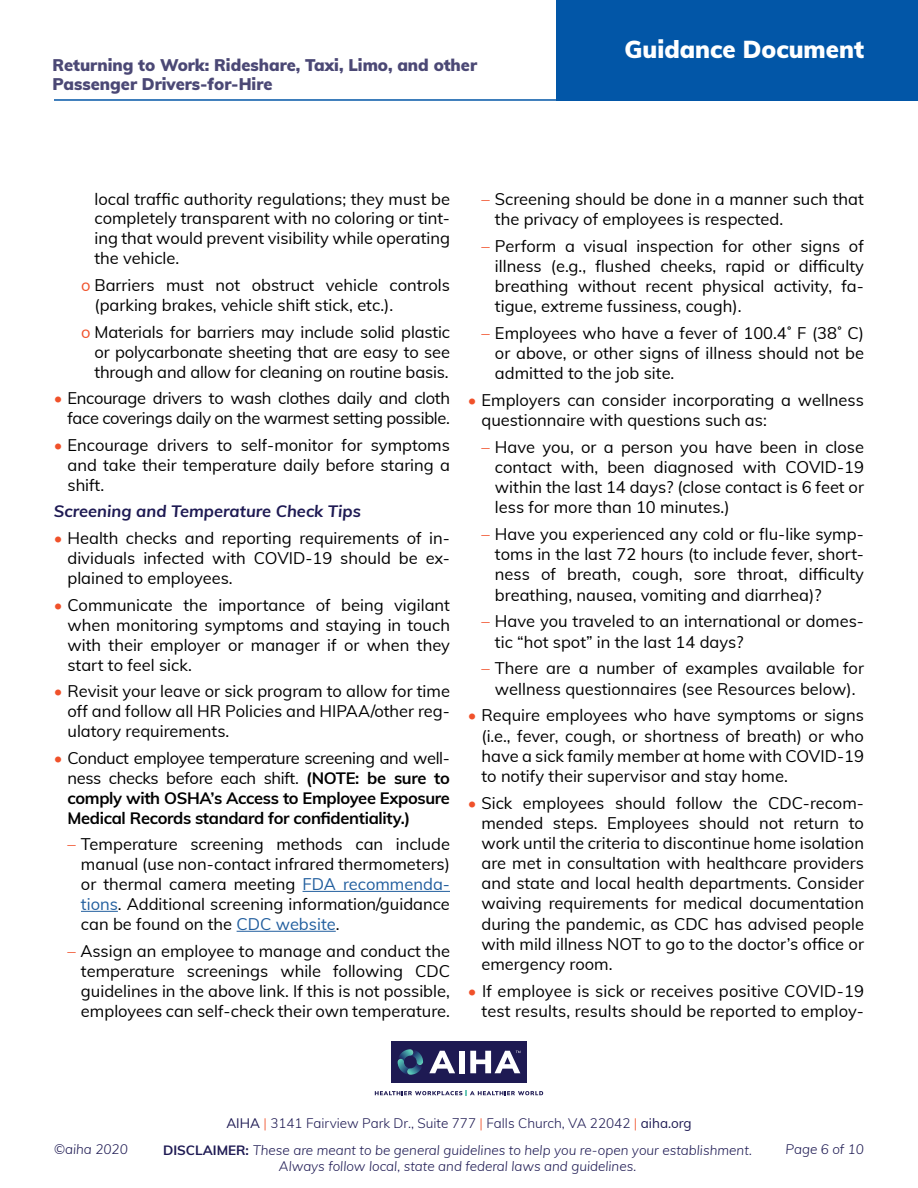
<style>
.page{position:relative;width:918px;height:1188px;background:#fff}
.page>*{position:absolute;margin:0;border:0;box-sizing:border-box;transform-origin:0 0}
.t1{font:900 24px "Muli";color:#fff}
.t2{font:16.5px/20.1px "Muli";color:#000;text-align:justify}
.t3{font:700 16.5px/20px "Muli";letter-spacing:-.02em;color:#000;text-align:justify}
.t4{font:16.5px/20px "Muli";letter-spacing:-.02em;color:#000;text-align:right}
.t5{font:900 16.5px/19.8px "Muli";color:#4b4875}
.t6{font:italic 700 16.5px "Muli";color:#1e1a53}
.t7{font:italic 300 13.5px/16.2px "Muli";color:#1e1a53;text-align:center}
.t8{font:300 13.5px "Muli";color:#1e1a53}
.s1{color:#f0512a}
.s2{font-weight:400;color:#f0512a}
.s3{font-weight:400}
.s4{color:#215e9e}
.s5{font-weight:700;font-style:normal}
</style>
<div class="page">
<hr style="left:54px;top:99px;width:537px;height:2px;background:#0256a7">
<div style="left:556px;top:0;width:362px;height:101px;background:#0256a7"></div>
<div style="left:391px;top:1041px;width:136px;height:42px;background:#1e1a53"></div>
<svg style="left:398px;top:1049px;width:25px;height:26px"></svg>
<svg style="left:375px;top:1091px;width:168px;height:5px"></svg>
<svg style="left:429px;top:1051px;width:26px;height:22px"></svg>
<div style="left:459px;top:1051px;width:6px;height:22px;background:#fff"></div>
<svg style="left:470px;top:1051px;width:50px;height:22px"></svg>
<hr style="left:303px;top:891px;width:147px;height:1px;background:#215e9e">
<hr style="left:81px;top:911px;width:37px;height:1px;background:#215e9e">
<hr style="left:237px;top:931px;width:99px;height:1px;background:#215e9e">
<p class="t5" style="left:52px;top:54px;width:426px">Returning to Work: Rideshare, Taxi, Limo, and other<br>Passenger Drivers-for-Hire</p>
<h1 class="t1" style="left:625px;top:31px;width:241px">Guidance Document</h1>
<p class="t2" style="left:94px;top:188px;width:357px">local traffic authority regulations; they must be completely transparent with no coloring or tint&shy;ing that would prevent visibility while operating the vehicle.</p>
<p class="t2" style="left:94px;top:274px;width:357px;text-indent:-13px"><span class="s1">o</span> Barriers must not obstruct vehicle controls (parking brakes, vehicle shift stick, etc.).</p>
<p class="t2" style="left:94px;top:321px;width:357px;text-indent:-13px"><span class="s1">o</span> Materials for barriers may include solid plastic or polycarbonate sheeting that are easy to see through and allow for cleaning on routine basis.</p>
<p class="t4" style="left:54px;top:388px;width:398px"><span class="s1">•</span> Encourage drivers to wash clothes daily and cloth face coverings daily on the warmest setting possible.</p>
<p class="t2" style="left:67px;top:434px;width:384px;text-indent:-13px"><span class="s1">•</span> Encourage drivers to self-monitor for symptoms and take their temperature daily before staring a shift.</p>
<p class="t6" style="left:54px;top:499px;width:308px">Screening and Temperature Check Tips</p>
<p class="t2" style="left:67px;top:527px;width:384px;text-indent:-13px"><span class="s1">•</span> Health checks and reporting requirements of in&shy;dividuals infected with COVID-19 should be ex&shy;plained to employees.</p>
<p class="t2" style="left:67px;top:594px;width:384px;text-indent:-13px"><span class="s1">•</span> Communicate the importance of being vigilant when monitoring symptoms and staying in touch with their employer or manager if or when they start to feel sick.</p>
<p class="t2" style="left:67px;top:681px;width:384px;text-indent:-13px"><span class="s1">•</span> Revisit your leave or sick program to allow for time off and follow all HR Policies and HIPAA/other reg&shy;ulatory requirements.</p>
<p class="t3" style="left:67px;top:747px;width:384px;text-indent:-13px"><span class="s2">•</span> <span class="s3">Conduct employee temperature screening and well&shy;ness checks before each shift.</span> (NOTE: be sure to comply with OSHA’s Access to Employee Exposure Medical Records standard for confidentiality.)</p>
<p class="t2" style="left:81px;top:834px;width:371px;text-indent:-13px"><span class="s1">–</span> Temperature screening methods can include manual (use non-contact infrared thermometers) or thermal camera meeting <span class="s4">FDA recommenda&shy;tions</span>. Additional screening information/guidance can be found on the <span class="s4">CDC website</span>.</p>
<p class="t2" style="left:81px;top:940px;width:371px;text-indent:-13px"><span class="s1">–</span> Assign an employee to manage and conduct the temperature screenings while following CDC guidelines in the above link. If this is not possible, employees can self-check their own temperature.</p>
<p class="t2" style="left:495px;top:188px;width:370px;text-indent:-13px"><span class="s1">–</span> Screening should be done in a manner such that the privacy of employees is respected.</p>
<p class="t2" style="left:495px;top:235px;width:370px;text-indent:-13px"><span class="s1">–</span> Perform a visual inspection for other signs of illness (e.g., flushed cheeks, rapid or difficulty breathing without recent physical activity, fa&shy;tigue, extreme fussiness, cough).</p>
<p class="t2" style="left:495px;top:322px;width:371px;text-indent:-13px"><span class="s1">–</span> Employees who have a fever of 100.4˚ F (38˚ C) or above, or other signs of illness should not be admitted to the job site.</p>
<p class="t2" style="left:481px;top:389px;width:384px;text-indent:-13px"><span class="s1">•</span> Employers can consider incorporating a wellness questionnaire with questions such as:</p>
<p class="t2" style="left:495px;top:436px;width:371px;text-indent:-13px"><span class="s1">–</span> Have you, or a person you have been in close contact with, been diagnosed with COVID-19 within the last 14 days? (close contact is 6 feet or less for more than 10 minutes.)</p>
<p class="t2" style="left:495px;top:523px;width:371px;text-indent:-13px"><span class="s1">–</span> Have you experienced any cold or flu-like symp&shy;toms in the last 72 hours (to include fever, short&shy;ness of breath, cough, sore throat, difficulty breathing, nausea, vomiting and diarrhea)?</p>
<p class="t2" style="left:495px;top:611px;width:370px;text-indent:-13px"><span class="s1">–</span> Have you traveled to an international or domes&shy;tic “hot spot” in the last 14 days?</p>
<p class="t2" style="left:481px;top:658px;width:384px;text-align:center"><span class="s1">–</span> There are a number of examples available for wellness questionnaires (see Resources below).</p>
<p class="t2" style="left:481px;top:705px;width:384px;text-indent:-13px"><span class="s1">•</span> Require employees who have symptoms or signs (i.e., fever, cough, or shortness of breath) or who have a sick family member at home with COVID-19 to notify their supervisor and stay home.</p>
<p class="t2" style="left:481px;top:792px;width:384px;text-indent:-13px"><span class="s1">•</span> Sick employees should follow the CDC-recom&shy;mended steps. Employees should not return to work until the criteria to discontinue home isolation are met in consultation with healthcare providers and state and local health departments. Consider waiving requirements for medical documentation during the pandemic, as CDC has advised people with mild illness NOT to go to the doctor’s office or emergency room.</p>
<p class="t2" style="left:468px;top:980px;width:398px;text-align:right"><span class="s1">•</span> If employee is sick or receives positive COVID-19 test results, results should be reported to employ-</p>
<p class="t8" style="left:226px;top:1113px;width:467px"><span class="s3">AIHA</span> <span class="s1">|</span> 3141 Fairview Park Dr., Suite 777 <span class="s1">|</span> Falls Church, VA 22042 <span class="s1">|</span> <span class="s3">aiha.org</span></p>
<p class="t7" style="left:54px;top:1141px;width:75px">©aiha 2020</p>
<p class="t7" style="left:786px;top:1141px;width:80px">Page 6 of 10</p>
<p class="t7" style="left:163px;top:1141px;width:590px"><span class="s5">DISCLAIMER:</span> These are meant to be general guidelines to help you re-open your establishment.<br>Always follow local, state and federal laws and guidelines.</p>
</div>
